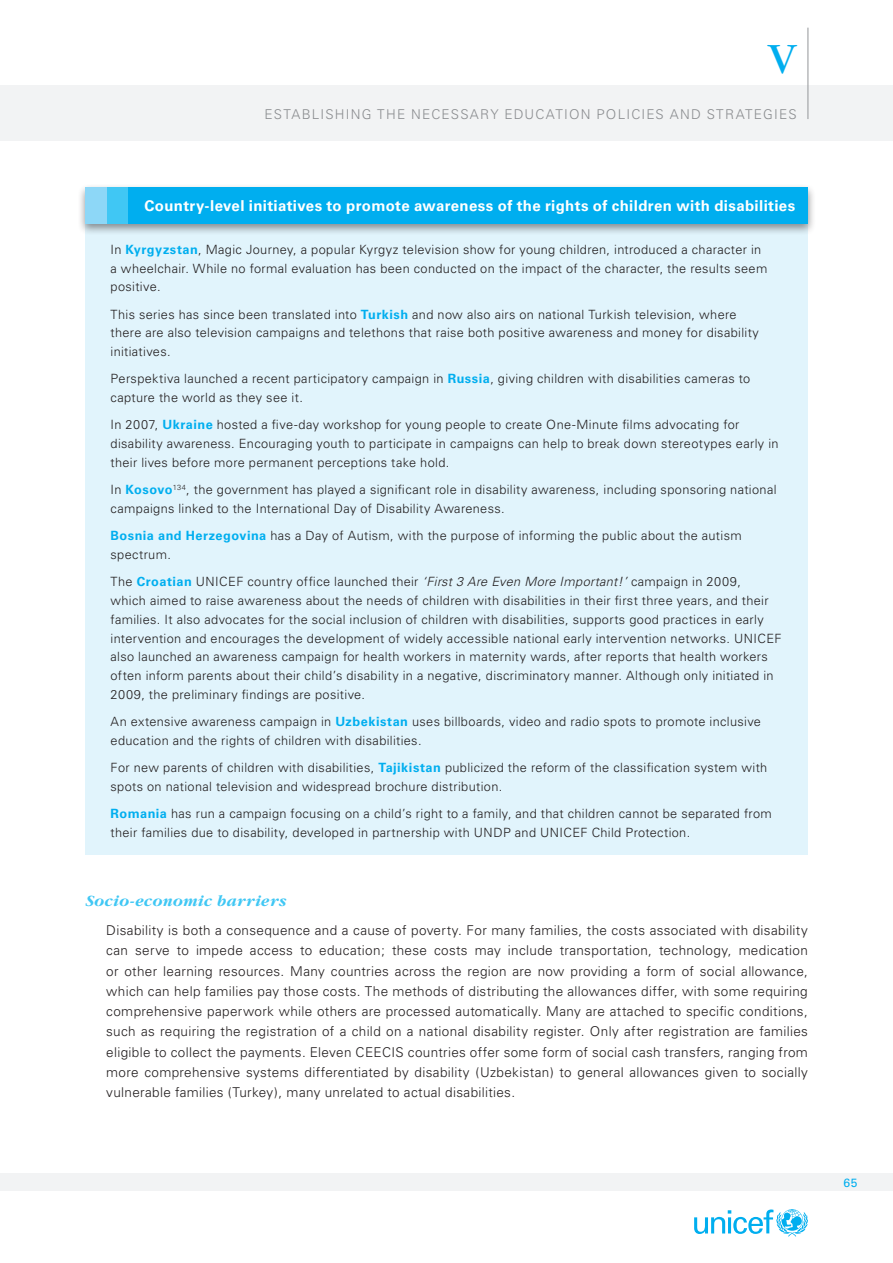
<style>
.page{position:relative;width:893px;height:1263px;background:#fff}
.page>*{position:absolute;margin:0;border:0;box-sizing:border-box;transform-origin:0 0}
.t1{font:45px "Garamond";color:#00aeef}
.t2{font:italic 700 16.5px "Garamond";letter-spacing:.025em;color:#40c7f4}
.t3{font:700 15px "Univers";letter-spacing:.025em;color:#fff}
.t4{font:300 13.5px/20.2px "Univers";letter-spacing:.02em;color:#231f20;text-align:justify}
.t5{font:300 13.5px "Univers";letter-spacing:.09em;color:#8a8c8f}
.t6{font:300 12.75px/18.8px "Univers";letter-spacing:.025em;color:#231f20}
.t7{font:12px "Univers";color:#00aeef}
.s1{font-weight:700;color:#00aeef}
.s2{font-style:italic}
</style>
<div class="page">
<div style="left:0;top:1174px;width:893px;height:17px;background:#f2f3f4"></div>
<div style="left:0;top:85px;width:893px;height:55px;background:#f2f3f4"></div>
<hr style="left:807px;top:28px;width:1px;height:91px;background:#939598">
<svg style="left:694px;top:1209px;width:114px;height:27px"></svg>
<div style="left:85px;top:223px;width:723px;height:632px;background:#e1f4fc"></div>
<div style="left:77px;top:183px;width:739px;height:52px;background:#231f20;opacity:.5"></div>
<div style="left:85px;top:187px;width:723px;height:36px;background:#00aeef"></div>
<div style="left:85px;top:187px;width:43px;height:36px;background:#40c7f4"></div>
<div style="left:85px;top:187px;width:21px;height:36px;background:#8dd7f7"></div>
<h1 class="t1" style="left:768px;top:36px;width:30px">V</h1>
<p class="t5" style="left:264px;top:106px;width:534px">Establishing the necessary education policies and strategies</p>
<p class="t3" style="left:145px;top:197px;width:652px">Country-level initiatives to promote awareness of the rights of children with disabilities</p>
<p class="t6" style="left:111px;top:240px;width:658px">I n <span class="s1">Kyrgyzstan</span>, Magic Journey, a popular Kyrgyz television show for young children, introduced a character in a wheelchair. While no formal evaluation has been conducted on the impact of the character, the results seem positive.</p>
<p class="t6" style="left:111px;top:305px;width:650px">This series has since been translated into <span class="s1">Turkish</span> and now also airs on national Turkish television, where there are also television campaigns and telethons that raise both positive awareness and money for disability initiatives.</p>
<p class="t6" style="left:111px;top:370px;width:641px">Perspektiva launched a recent participatory campaign in <span class="s1">Russia</span>, giving children with disabilities cameras to capture the world as they see it.</p>
<p class="t6" style="left:111px;top:416px;width:669px">I n 2007, <span class="s1">Ukraine</span> hosted a five-day workshop for young people to create One-Minute films advocating for disability awareness. Encouraging youth to participate in campaigns can help to break down stereotypes early in their lives before more permanent perceptions take hold.</p>
<p class="t6" style="left:111px;top:480px;width:667px">I n <span class="s1">Kosovo</span><sup>134</sup>, the government has played a significant role in disability awareness, including sponsoring national campaigns linked to the I nternational Day of Disability Awareness.</p>
<p class="t6" style="left:111px;top:526px;width:633px"><span class="s1">Bosnia and Herzegovina</span> has a Day of Autism, with the purpose of informing the public about the autism spectrum.</p>
<p class="t6" style="left:111px;top:572px;width:94px">The <span class="s1">Croatian</span> UNICEF</p>
<p class="t6" style="left:111px;top:572px;width:665px;text-indent:137px">country office launched their <span class="s2">‘First 3 Are Even More Important!’</span> campaign in 2009, which aimed to raise awareness about the needs of children with disabilities in their first three years, and their families. It also advocates for the social inclusion of children with disabilities, supports good practices in early intervention and encourages the development of widely accessible national early intervention networks. UNICEF<br>also launched an awareness campaign for health workers in maternity wards, after reports that health workers often inform parents about their child’s disability in a negative, discriminatory manner. Although only initiated in 2009, the preliminary findings are positive.</p>
<p class="t6" style="left:111px;top:712px;width:652px">An extensive awareness campaign in <span class="s1">Uzbekistan</span> uses billboards, video and radio spots to promote inclusive education and the rights of children with disabilities.</p>
<p class="t6" style="left:111px;top:758px;width:658px">For new parents of children with disabilities, <span class="s1">Tajikistan</span> publicized the reform of the classification system with spots on national television and widespread brochure distribution.</p>
<p class="t6" style="left:111px;top:804px;width:663px"><span class="s1">Romania</span> has run a campaign focusing on a child’s right to a family, and that children cannot be separated from their families due to disability, developed in partnership with UNDP</p>
<p class="t6" style="left:515px;top:823px;width:34px">and UNICEF</p>
<p class="t6" style="left:592px;top:823px;width:100px">Child Protection.</p>
<p class="t2" style="left:85px;top:892px;width:203px">Socio-economic barriers</p>
<p class="t4" style="left:106px;top:920px;width:703px">D isability is both a consequence and a cause of poverty. For many families, the costs associated with disability can serve to impede access to education; these costs may include transportation, technology, medication or other learning resources. Many countries across the region are now providing a form of social allowance, which can help families pay those costs. The methods of distributing the allowances differ, with some requiring comprehensive paperwork while others are processed automatically. Many are attached to specific conditions, such as requiring the registration of a child on a national disability register. Only after registration are families eligible to collect the payments. Eleven CEECIS</p>
<p class="t4" style="left:106px;top:1042px;width:703px;text-indent:302px">countries offer some form of social cash transfers, ranging from more comprehensive systems differentiated by disability (Uzbekistan) to general allowances given to socially vulnerable families (Turkey), many unrelated to actual disabilities.</p>
<p class="t7" style="left:843px;top:1175px;width:15px">65</p>
</div>
